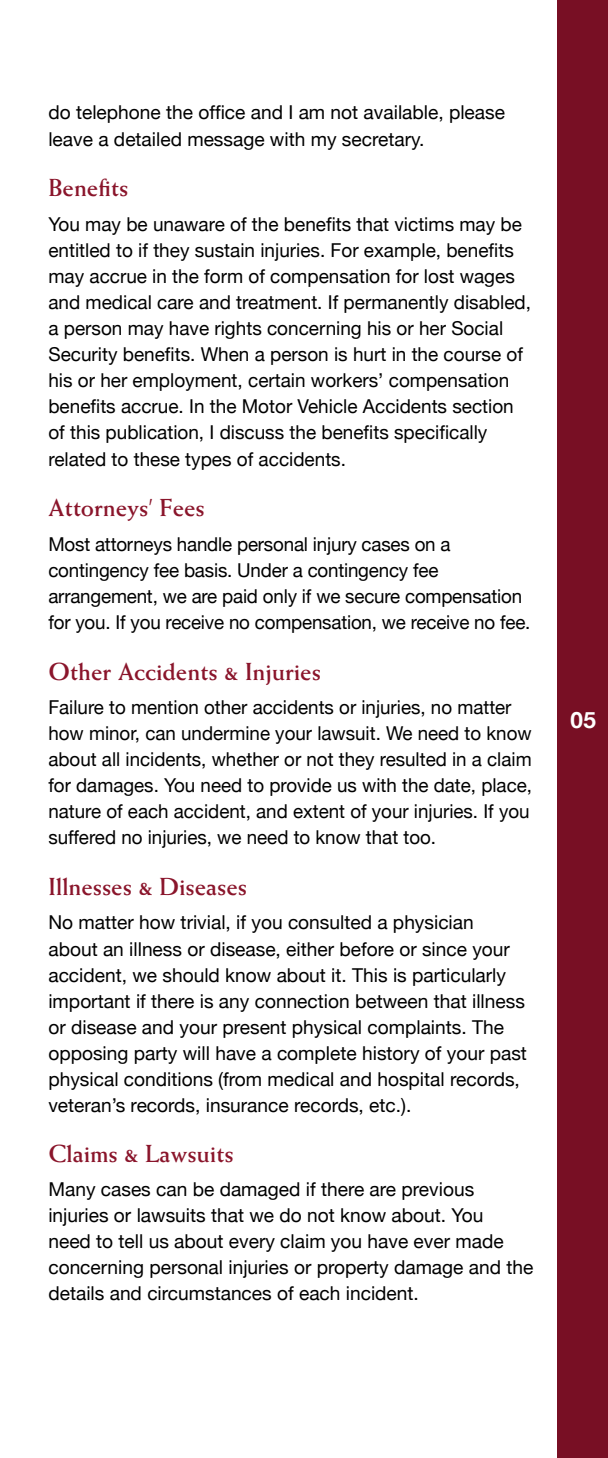
<style>
.page{position:relative;width:608px;height:1458px;background:#fff}
.page>*{position:absolute;margin:0;border:0;box-sizing:border-box;transform-origin:0 0}
.t1{font:700 24.75px "Weiss";color:#8a152b}
.t2{font:700 22.5px "Helvetica Neue";color:#fff}
.t3{font:19.12px/26.1px "Helvetica Neue";color:#000}
</style>
<div class="page">
<div style="left:557px;top:0;width:51px;height:1458px;background:#780f24"></div>
<p class="t3" style="left:48px;top:99px;width:458px">do telephone the office and I am not available, please leave a detailed message with my secretary.</p>
<p class="t1" style="left:48px;top:173px;width:81px">Benefits</p>
<p class="t3" style="left:48px;top:210px;width:484px">You may be unaware of the benefits that victims may be entitled to if they sustain injuries. For example, benefits may accrue in the form of compensation for lost wages and medical care and treatment. If permanently disabled, a person may have rights concerning his or her Social Security benefits. When a person is hurt in the course of his or her employment, certain workers’ compensation benefits accrue. In the Motor Vehicle Accidents section of this publication, I discuss the benefits specifically related to these types of accidents.</p>
<p class="t1" style="left:48px;top:493px;width:158px">Attorneys’ Fees</p>
<p class="t3" style="left:48px;top:530px;width:483px">Most attorneys handle personal injury cases on a contingency fee basis. Under a contingency fee arrangement, we are paid only if we secure compensation for you. If you receive no compensation, we receive no fee.</p>
<p class="t1" style="left:48px;top:657px;width:274px">Other Accidents &amp; Injuries</p>
<p class="t3" style="left:48px;top:694px;width:485px">Failure to mention other accidents or injuries, no matter how minor, can undermine your lawsuit. We need to know about all incidents, whether or not they resulted in a claim for damages. You need to provide us with the date, place, nature of each accident, and extent of your injuries. If you suffered no injuries, we need to know that too.</p>
<p class="t1" style="left:48px;top:872px;width:200px">Illnesses &amp; Diseases</p>
<p class="t3" style="left:48px;top:909px;width:480px">No matter how trivial, if you consulted a physician about an illness or disease, either before or since your accident, we should know about it. This is particularly important if there is any connection between that illness or disease and your present physical complaints. The opposing party will have a complete history of your past physical conditions (from medical and hospital records, veteran’s records, insurance records, etc.).</p>
<p class="t1" style="left:48px;top:1139px;width:187px">Claims &amp; Lawsuits</p>
<p class="t3" style="left:48px;top:1176px;width:486px">Many cases can be damaged if there are previous injuries or lawsuits that we do not know about. You<br>need to tell us about every claim you have ever made concerning personal injuries or property damage and the details and circumstances of each incident.</p>
<p class="t2" style="left:570px;top:706px;width:27px">05</p>
</div>
